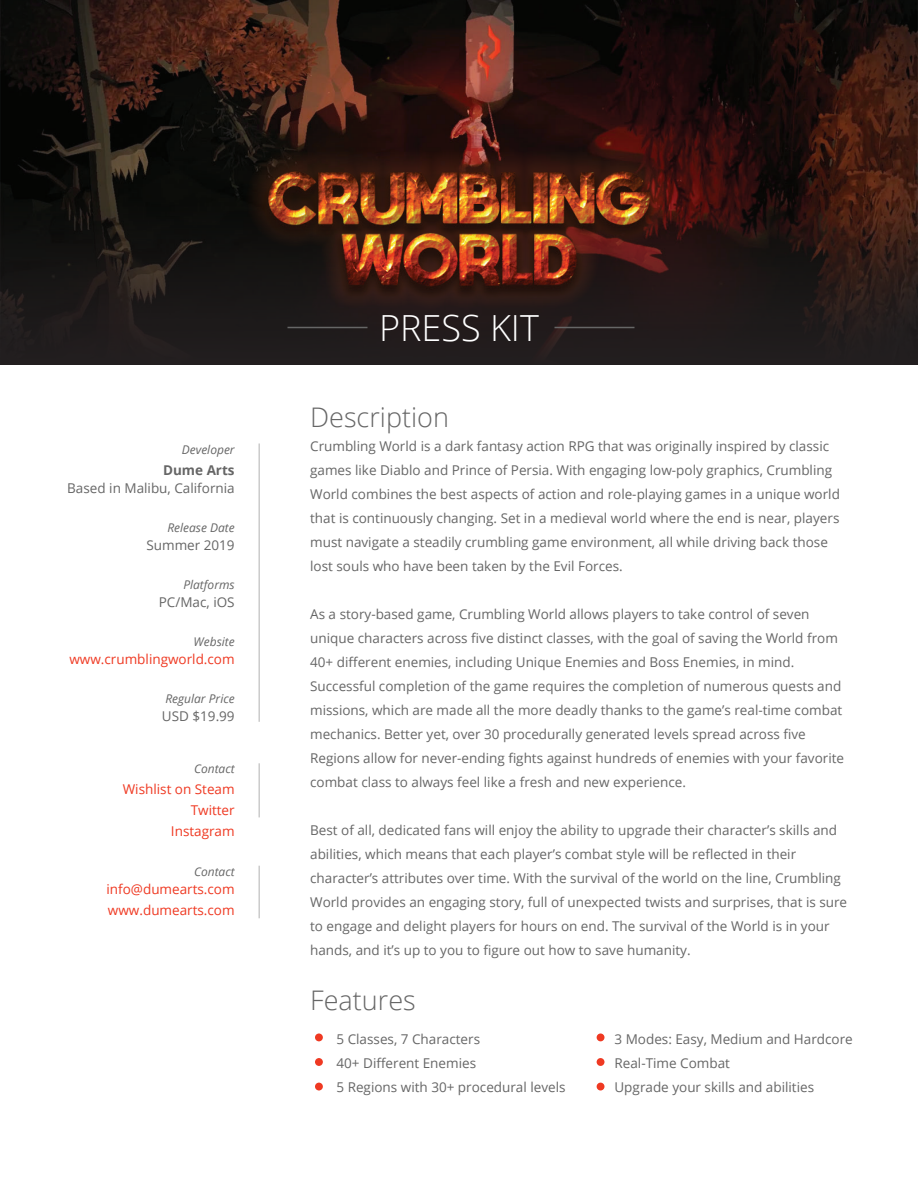
<style>
.page{position:relative;width:918px;height:1188px;background:#fff}
.page>*{position:absolute;margin:0;border:0;box-sizing:border-box;transform-origin:0 0}
.t1{font:300 36px "Open Sans";color:#fff}
.t2{font:300 27px "Open Sans";color:#666}
.t3{font:13.5px/24px "Open Sans";color:#666}
.t4{font:13.5px/21px "Open Sans";color:#ef3922;text-align:right}
.t5{font:700 13.5px "Open Sans";color:#666}
.t6{font:italic 12px "Open Sans";color:#666}
</style>
<div class="page">
<img style="left:0;top:0;width:918px;height:199px">
<svg style="left:0;top:199px;width:918px;height:165px;background:#201817"></svg>
<img style="left:245px;top:149px;width:428px;height:161px">
<hr style="left:258px;top:444px;width:2px;height:278px;background:#cbcbcb">
<hr style="left:258px;top:763px;width:2px;height:54px;background:#cbcbcb">
<hr style="left:258px;top:866px;width:2px;height:52px;background:#cbcbcb">
<hr style="left:288px;top:327px;width:80px;height:1px;background:#666">
<hr style="left:555px;top:327px;width:79px;height:1px;background:#666">
<div style="left:315px;top:1034px;width:8px;height:7px;background:#ef3922;border-radius:50%"></div>
<div style="left:315px;top:1058px;width:8px;height:8px;background:#ef3922;border-radius:50%"></div>
<div style="left:315px;top:1083px;width:8px;height:7px;background:#ef3922;border-radius:50%"></div>
<div style="left:597px;top:1034px;width:7px;height:7px;background:#ef3922;border-radius:50%"></div>
<div style="left:597px;top:1058px;width:7px;height:8px;background:#ef3922;border-radius:50%"></div>
<div style="left:597px;top:1083px;width:7px;height:7px;background:#ef3922;border-radius:50%"></div>
<p class="t6" style="left:182px;top:441px;width:54px">Developer</p>
<p class="t5" style="left:163px;top:460px;width:73px">Dume Arts</p>
<p class="t3" style="left:67px;top:475px;width:169px">Based in Malibu, California</p>
<p class="t6" style="left:167px;top:519px;width:69px">Release Date</p>
<p class="t3" style="left:146px;top:532px;width:90px">Summer 2019</p>
<p class="t6" style="left:183px;top:576px;width:53px">Platforms</p>
<p class="t3" style="left:159px;top:589px;width:77px">PC/Mac, iOS</p>
<p class="t6" style="left:194px;top:633px;width:43px">Website</p>
<p class="t4" style="left:69px;top:648px;width:167px">www.crumblingworld.com</p>
<p class="t6" style="left:165px;top:690px;width:71px">Regular Price</p>
<p class="t3" style="left:162px;top:703px;width:74px">USD $19.99</p>
<p class="t6" style="left:194px;top:761px;width:42px">Contact</p>
<p class="t4" style="left:123px;top:779px;width:113px">Wishlist on Steam<br>Twitter<br>Instagram</p>
<p class="t6" style="left:194px;top:863px;width:42px">Contact</p>
<p class="t4" style="left:106px;top:878px;width:130px;text-align:left">info@dumearts.com www.dumearts.com</p>
<h1 class="t1" style="left:379px;top:303px;width:161px">PRESS KIT</h1>
<h2 class="t2" style="left:310px;top:398px;width:140px">Description</h2>
<p class="t3" style="left:310px;top:433px;width:531px">Crumbling World is a dark fantasy action RPG that was originally inspired by classic games like Diablo and Prince of Persia. With engaging low-poly graphics, Crumbling World combines the best aspects of action and role-playing games in a unique world that is continuously changing. Set in a medieval world where the end is near, players must navigate a steadily crumbling game environment, all while driving back those lost souls who have been taken by the Evil Forces.</p>
<p class="t3" style="left:310px;top:601px;width:535px">As a story-based game, Crumbling World allows players to take control of seven unique characters across five distinct classes, with the goal of saving the World from 40+ different enemies, including Unique Enemies and Boss Enemies, in mind.<br>Successful completion of the game requires the completion of numerous quests and missions, which are made all the more deadly thanks to the game’s real-time combat mechanics. Better yet, over 30 procedurally generated levels spread across five Regions allow for never-ending fights against hundreds of enemies with your favorite combat class to always feel like a fresh and new experience.</p>
<p class="t3" style="left:310px;top:817px;width:539px">Best of all, dedicated fans will enjoy the ability to upgrade their character’s skills and abilities, which means that each player’s combat style will be reflected in their character’s attributes over time. With the survival of the world on the line, Crumbling World provides an engaging story, full of unexpected twists and surprises, that is sure to engage and delight players for hours on end. The survival of the World is in your hands, and it’s up to you to figure out how to save humanity.</p>
<h2 class="t2" style="left:310px;top:981px;width:107px">Features</h2>
<p class="t3" style="left:336px;top:1026px;width:231px">5 Classes, 7 Characters<br>40+ Different Enemies<br>5 Regions with 30+ procedural levels</p>
<p class="t3" style="left:615px;top:1026px;width:240px">3 Modes: Easy, Medium and Hardcore<br>Real-Time Combat<br>Upgrade your skills and abilities</p>
</div>
